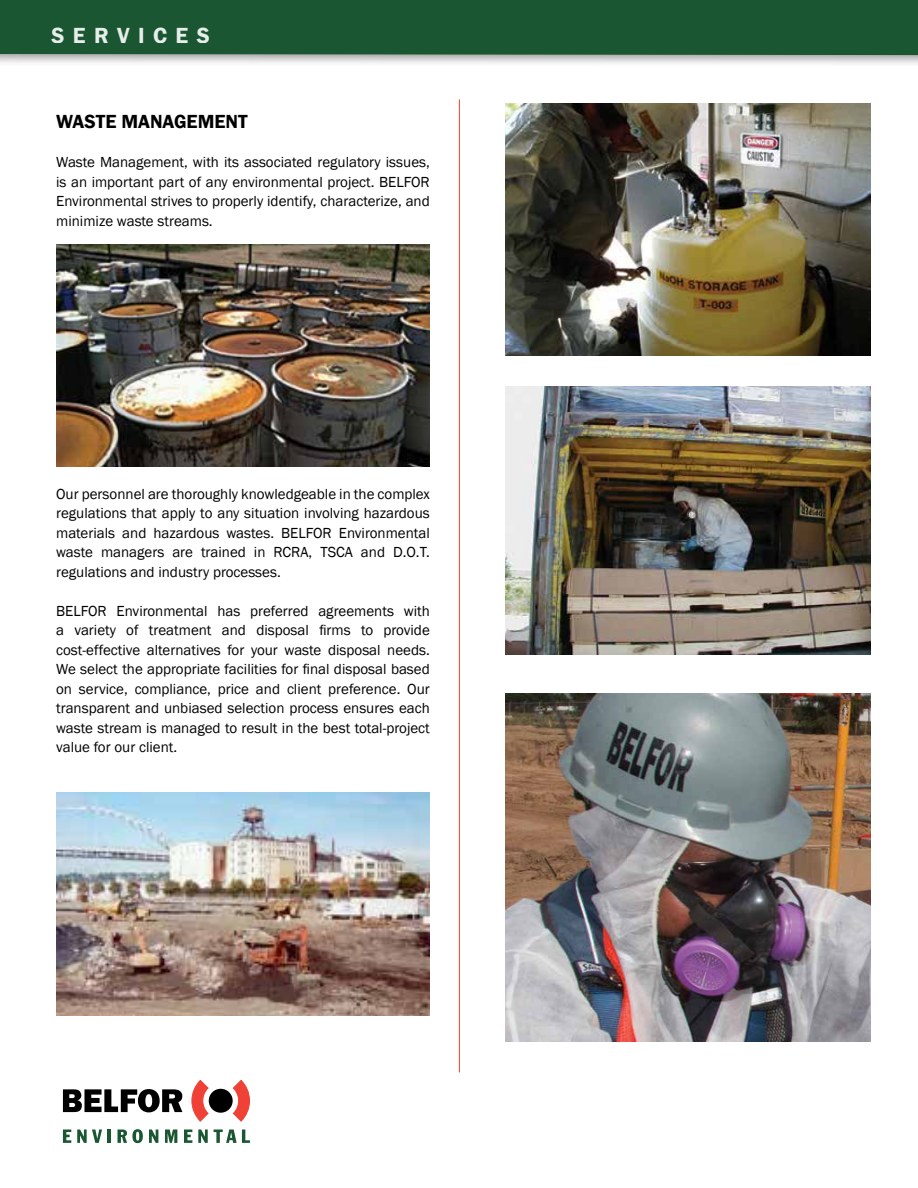
<style>
.page{position:relative;width:918px;height:1188px;background:#fff}
.page>*{position:absolute;margin:0;border:0;box-sizing:border-box;transform-origin:0 0}
.t1{font:600 22.5px "Franklin Gothic";letter-spacing:.375em;color:#fff}
.t2{font:600 19.5px "Franklin Gothic";color:#000}
.t3{font:15px/19.5px "Franklin Gothic";color:#000;text-align:justify}
</style>
<div class="page">
<div style="left:0;top:0;width:918px;height:69px;background:#000;opacity:.4"></div>
<div style="left:0;top:0;width:918px;height:55px;background:#1a5632"></div>
<hr style="left:459px;top:99px;width:1px;height:973px;background:#ef4135">
<img style="left:56px;top:244px;width:374px;height:223px">
<img style="left:56px;top:793px;width:374px;height:222px">
<svg style="left:63px;top:1130px;width:8px;height:13px"></svg>
<svg style="left:77px;top:1130px;width:25px;height:13px"></svg>
<hr style="left:107px;top:1130px;width:4px;height:13px;background:#1a5632">
<svg style="left:118px;top:1129px;width:25px;height:14px"></svg>
<svg style="left:149px;top:1130px;width:9px;height:13px"></svg>
<svg style="left:165px;top:1130px;width:12px;height:13px"></svg>
<svg style="left:184px;top:1130px;width:8px;height:13px"></svg>
<svg style="left:198px;top:1130px;width:10px;height:13px"></svg>
<svg style="left:214px;top:1130px;width:36px;height:13px"></svg>
<div style="left:209px;top:1089px;width:24px;height:24px;background:#000;border-radius:50%"></div>
<svg style="left:191px;top:1080px;width:18px;height:42px"></svg>
<svg style="left:233px;top:1080px;width:17px;height:42px"></svg>
<svg style="left:63px;top:1089px;width:119px;height:23px"></svg>
<img style="left:505px;top:104px;width:365px;height:251px">
<img style="left:505px;top:387px;width:365px;height:267px">
<img style="left:505px;top:693px;width:365px;height:348px">
<h1 class="t1" style="left:51px;top:21px;width:160px">SERVICES</h1>
<h2 class="t2" style="left:56px;top:110px;width:193px">WASTE MANAGEMENT</h2>
<p class="t3" style="left:56px;top:153px;width:375px">Waste Management, with its associated regulatory issues, is an important part of any environmental project. BELFOR Environmental strives to properly identify, characterize, and minimize waste streams.</p>
<p class="t3" style="left:56px;top:484px;width:375px">Our personnel are thoroughly knowledgeable in the complex regulations that apply to any situation involving hazardous materials and hazardous wastes. BELFOR Environmental waste managers are trained in RCRA, TSCA and D.O.T. regulations and industry processes.</p>
<p class="t3" style="left:56px;top:601px;width:375px">BELFOR Environmental has preferred agreements with a variety of treatment and disposal firms to provide cost-effective alternatives for your waste disposal needs.<br>We select the appropriate facilities for final disposal based on service, compliance, price and client preference. Our transparent and unbiased selection process ensures each waste stream is managed to result in the best total-project value for our client.</p>
</div>
